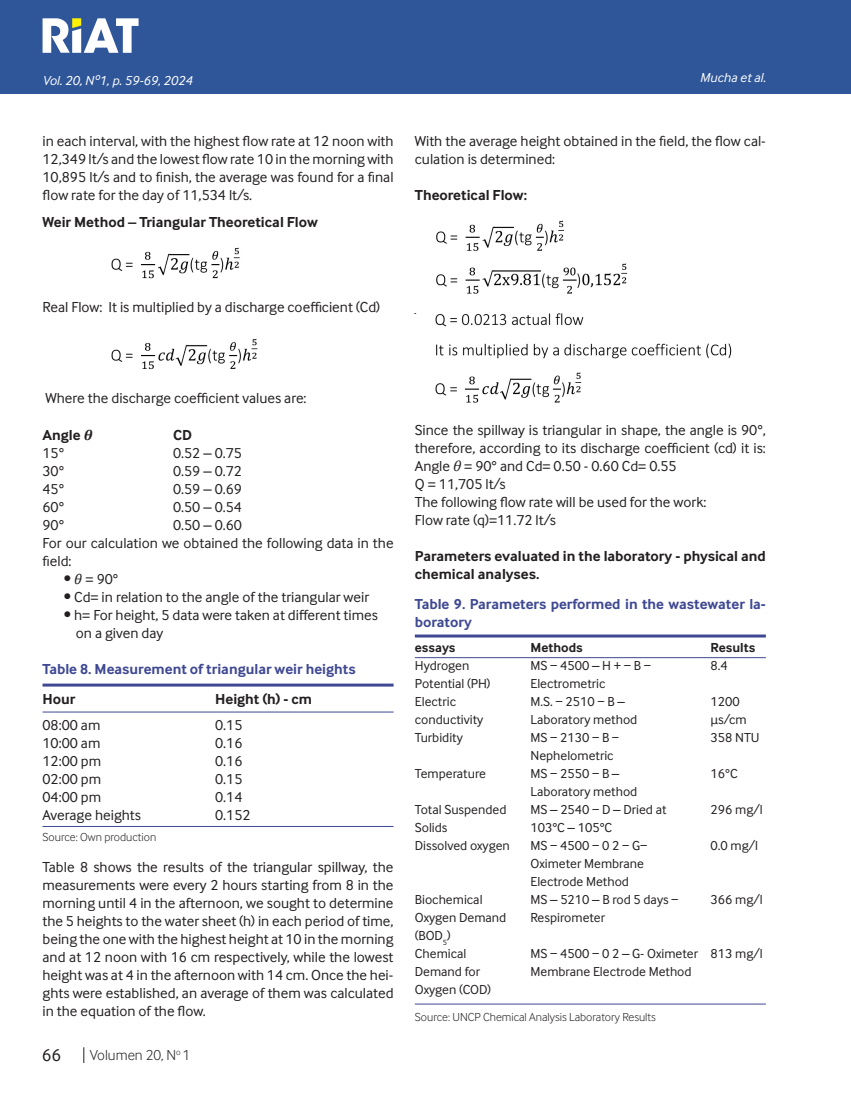
<style>
.page{position:relative;width:851px;height:1106px;background:#fff}
.page>*{position:absolute;margin:0;border:0;box-sizing:border-box;transform-origin:0 0}
.t1{font:18px "Inter Face";color:#231f20}
.Cuerpo_de_Texto{font:15px/18px "Inter Face";color:#231f20;text-align:justify}
.Cuerpo_de_Texto-2{font:700 15px/18px "Inter Face";color:#231f20}
.TABLA_001{font:700 15px/18px "Inter Face";color:#3f4993}
.t2{font:300 15px "Inter Face";color:#231f20}
.Cuerpo_de_Texto-3{font:13.5px "Inter Face";color:#231f20}
.Cuño_de_pagina{font:italic 13.5px "Inter Face";color:#fff}
.Cuerpo_de_Texto-4{font:700 13.5px "Inter Face";color:#231f20}
.Fuente{font:300 12px "Inter Face";color:#231f20}
.s1{font-family:"Cambria";font-style:italic}
</style>
<div class="page">
<div style="left:0;top:0;width:850px;height:94px;background:#2f5699"></div>
<hr style="left:850px;top:0;width:1px;height:94px;background:#2f5699">
<svg style="left:43px;top:18px;width:95px;height:35px"></svg>
<svg style="left:83px;top:1047px;width:1px;height:16px"></svg>
<img style="left:111px;top:339px;width:147px;height:31px">
<img style="left:111px;top:247px;width:129px;height:32px">
<hr style="left:43px;top:683px;width:350px;height:3px;background:#3f4993">
<hr style="left:415px;top:634px;width:350px;height:3px;background:#3f4993">
<hr style="left:43px;top:711px;width:350px;height:1px;background:#3f4993">
<hr style="left:415px;top:657px;width:350px;height:1px;background:#3f4993">
<hr style="left:43px;top:826px;width:350px;height:1px;background:#3f4993">
<hr style="left:415px;top:1003px;width:350px;height:1px;background:#3f4993">
<img style="left:436px;top:220px;width:192px;height:74px">
<img style="left:415px;top:313px;width:317px;height:90px">
<p class="Cuño_de_pagina" style="left:43px;top:72px;width:151px">Vol. 20, Nº1, p. 59-69, 2024</p>
<p class="Cuño_de_pagina" style="left:699px;top:70px;width:67px">Mucha et al.</p>
<p class="Cuerpo_de_Texto" style="left:43px;top:132px;width:352px">in each interval, with the highest flow rate at 12 noon with 12,349 lt/s and the lowest flow rate 10 in the morning with 10,895 lt/s and to finish, the average was found for a final flow rate for the day of 11,534 lt/s.</p>
<p class="Cuerpo_de_Texto-2" style="left:43px;top:213px;width:277px">Weir Method – Triangular Theoretical Flow</p>
<p class="Cuerpo_de_Texto" style="left:415px;top:132px;width:352px">With the average height obtained in the field, the flow cal&shy;culation is determined:</p>
<p class="Cuerpo_de_Texto-2" style="left:415px;top:186px;width:114px">Theoretical Flow:</p>
<p class="Cuerpo_de_Texto" style="left:43px;top:298px;width:339px">Real Flow: It is multiplied by a discharge coefficient (Cd)</p>
<p class="Cuerpo_de_Texto" style="left:46px;top:389px;width:262px">Where the discharge coefficient values are:</p>
<p class="Cuerpo_de_Texto-2" style="left:43px;top:425px;width:40px">Angle</p>
<p class="Cuerpo_de_Texto-2" style="left:173px;top:425px;width:21px">CD</p>
<p class="Cuerpo_de_Texto" style="left:43px;top:443px;width:23px">15°</p>
<p class="Cuerpo_de_Texto" style="left:173px;top:443px;width:70px">0.52 – 0.75</p>
<p class="Cuerpo_de_Texto" style="left:43px;top:461px;width:23px">30°</p>
<p class="Cuerpo_de_Texto" style="left:173px;top:461px;width:70px">0.59 – 0.72</p>
<p class="Cuerpo_de_Texto" style="left:43px;top:479px;width:23px">45°</p>
<p class="Cuerpo_de_Texto" style="left:173px;top:479px;width:70px">0.59 – 0.69</p>
<p class="Cuerpo_de_Texto" style="left:43px;top:497px;width:23px">60°</p>
<p class="Cuerpo_de_Texto" style="left:173px;top:497px;width:70px">0.50 – 0.54</p>
<p class="Cuerpo_de_Texto" style="left:43px;top:515px;width:23px">90°</p>
<p class="Cuerpo_de_Texto" style="left:173px;top:515px;width:70px">0.50 – 0.60</p>
<p class="Cuerpo_de_Texto" style="left:43px;top:533px;width:352px">For our calculation we obtained the following data in the field:</p>
<p class="Cuerpo_de_Texto" style="left:64px;top:569px;width:56px">• = 90°</p>
<p class="Cuerpo_de_Texto" style="left:64px;top:587px;width:307px">• Cd= in relation to the angle of the triangular weir</p>
<p class="Cuerpo_de_Texto" style="left:64px;top:605px;width:315px">• h= For height, 5 data were taken at different times</p>
<p class="Cuerpo_de_Texto" style="left:76px;top:623px;width:89px">on a given day</p>
<p class="TABLA_001" style="left:43px;top:659px;width:314px">Table 8. Measurement of triangular weir heights</p>
<p class="Cuerpo_de_Texto-2" style="left:43px;top:690px;width:34px">Hour</p>
<p class="Cuerpo_de_Texto-2" style="left:215px;top:690px;width:98px">Height (h) - cm</p>
<p class="Cuerpo_de_Texto" style="left:43px;top:716px;width:59px">08:00 am</p>
<p class="Cuerpo_de_Texto" style="left:215px;top:716px;width:29px">0.15</p>
<p class="Cuerpo_de_Texto" style="left:43px;top:734px;width:59px">10:00 am</p>
<p class="Cuerpo_de_Texto" style="left:215px;top:734px;width:29px">0.16</p>
<p class="Cuerpo_de_Texto" style="left:43px;top:752px;width:60px">12:00 pm</p>
<p class="Cuerpo_de_Texto" style="left:215px;top:752px;width:29px">0.16</p>
<p class="Cuerpo_de_Texto" style="left:43px;top:770px;width:60px">02:00 pm</p>
<p class="Cuerpo_de_Texto" style="left:215px;top:770px;width:29px">0.15</p>
<p class="Cuerpo_de_Texto" style="left:43px;top:788px;width:60px">04:00 pm</p>
<p class="Cuerpo_de_Texto" style="left:215px;top:788px;width:29px">0.14</p>
<p class="Cuerpo_de_Texto" style="left:43px;top:806px;width:100px">Average heights</p>
<p class="Cuerpo_de_Texto" style="left:215px;top:806px;width:37px">0.152</p>
<p class="Fuente" style="left:43px;top:830px;width:115px">Source: Own production</p>
<p class="Cuerpo_de_Texto" style="left:43px;top:858px;width:352px">Table 8 shows the results of the triangular spillway, the measurements were every 2 hours starting from 8 in the morning until 4 in the afternoon, we sought to determine the 5 heights to the water sheet (h) in each period of time, being the one with the highest height at 10 in the morning and at 12 noon with 16 cm respectively, while the lowest height was at 4 in the afternoon with 14 cm. Once the hei&shy;ghts were established, an average of them was calculated in the equation of the flow.</p>
<p class="t1" style="left:42px;top:1045px;width:21px">66</p>
<p class="t2" style="left:90px;top:1046px;width:102px">Volumen 20, N<sup>o</sup> 1</p>
<p class="Cuerpo_de_Texto" style="left:415px;top:421px;width:352px">Since the spillway is triangular in shape, the angle is 90°, therefore, according to its discharge coefficient (cd) it is:<br>Angle <span class="s1">θ</span> = 90° and Cd= 0.50 - 0.60 Cd= 0.55</p>
<p class="Cuerpo_de_Texto" style="left:415px;top:475px;width:92px">Q = 11,705 lt/s</p>
<p class="Cuerpo_de_Texto" style="left:415px;top:493px;width:293px">The following flow rate will be used for the work:</p>
<p class="Cuerpo_de_Texto" style="left:415px;top:511px;width:142px">Flow rate (q)=11.72 lt/s</p>
<p class="Cuerpo_de_Texto-2" style="left:415px;top:547px;width:352px">Parameters evaluated in the laboratory - physical and chemical analyses.</p>
<p class="TABLA_001" style="left:415px;top:595px;width:352px">Table 9. Parameters performed in the wastewater la&shy;boratory</p>
<p class="Cuerpo_de_Texto-4" style="left:415px;top:639px;width:42px">essays</p>
<p class="Cuerpo_de_Texto-4" style="left:530px;top:639px;width:54px">Methods</p>
<p class="Cuerpo_de_Texto-4" style="left:710px;top:639px;width:46px">Results</p>
<p class="Cuerpo_de_Texto-3" style="left:415px;top:658px;width:56px">Hydrogen</p>
<p class="Cuerpo_de_Texto-3" style="left:530px;top:658px;width:122px">MS − 4500 – H + − B −</p>
<p class="Cuerpo_de_Texto-3" style="left:710px;top:658px;width:19px">8.4</p>
<p class="Cuerpo_de_Texto-3" style="left:415px;top:676px;width:77px">Potential (PH)</p>
<p class="Cuerpo_de_Texto-3" style="left:530px;top:676px;width:77px">Electrometric</p>
<p class="Cuerpo_de_Texto-3" style="left:415px;top:694px;width:43px">Electric</p>
<p class="Cuerpo_de_Texto-3" style="left:530px;top:694px;width:96px">M.S. − 2510 − B –</p>
<p class="Cuerpo_de_Texto-3" style="left:710px;top:694px;width:31px">1200</p>
<p class="Cuerpo_de_Texto-3" style="left:415px;top:712px;width:70px">conductivity</p>
<p class="Cuerpo_de_Texto-3" style="left:530px;top:712px;width:108px">Laboratory method</p>
<p class="Cuerpo_de_Texto-3" style="left:710px;top:712px;width:38px">µs/cm</p>
<p class="Cuerpo_de_Texto-3" style="left:415px;top:730px;width:49px">Turbidity</p>
<p class="Cuerpo_de_Texto-3" style="left:530px;top:730px;width:90px">MS − 2130 − B −</p>
<p class="Cuerpo_de_Texto-3" style="left:710px;top:730px;width:51px">358 NTU</p>
<p class="Cuerpo_de_Texto-3" style="left:530px;top:748px;width:85px">Nephelometric</p>
<p class="Cuerpo_de_Texto-3" style="left:415px;top:766px;width:73px">Temperature</p>
<p class="Cuerpo_de_Texto-3" style="left:530px;top:766px;width:90px">MS − 2550 − B –</p>
<p class="Cuerpo_de_Texto-3" style="left:710px;top:766px;width:29px">16°C</p>
<p class="Cuerpo_de_Texto-3" style="left:530px;top:784px;width:108px">Laboratory method</p>
<p class="Cuerpo_de_Texto-3" style="left:415px;top:802px;width:93px">Total Suspended</p>
<p class="Cuerpo_de_Texto-3" style="left:530px;top:802px;width:137px">MS – 2540 − D – Dried at</p>
<p class="Cuerpo_de_Texto-3" style="left:710px;top:802px;width:54px">296 mg/l</p>
<p class="Cuerpo_de_Texto-3" style="left:415px;top:820px;width:34px">Solids</p>
<p class="Cuerpo_de_Texto-3" style="left:530px;top:820px;width:83px">103°C – 105°C</p>
<p class="Cuerpo_de_Texto-3" style="left:415px;top:838px;width:96px">Dissolved oxygen</p>
<p class="Cuerpo_de_Texto-3" style="left:530px;top:838px;width:118px">MS − 4500 − 0 2 − G−</p>
<p class="Cuerpo_de_Texto-3" style="left:710px;top:838px;width:49px">0.0 mg/l</p>
<p class="Cuerpo_de_Texto-3" style="left:530px;top:856px;width:115px">Oximeter Membrane</p>
<p class="Cuerpo_de_Texto-3" style="left:530px;top:874px;width:100px">Electrode Method</p>
<p class="Cuerpo_de_Texto-3" style="left:415px;top:892px;width:69px">Biochemical</p>
<p class="Cuerpo_de_Texto-3" style="left:530px;top:892px;width:150px">MS – 5210 – B rod 5 days −</p>
<p class="Cuerpo_de_Texto-3" style="left:710px;top:892px;width:54px">366 mg/l</p>
<p class="Cuerpo_de_Texto-3" style="left:415px;top:910px;width:93px">Oxygen Demand</p>
<p class="Cuerpo_de_Texto-3" style="left:530px;top:910px;width:76px">Respirometer</p>
<p class="Cuerpo_de_Texto-3" style="left:415px;top:928px;width:37px">(BOD<sub>5</sub>)</p>
<p class="Cuerpo_de_Texto-3" style="left:415px;top:946px;width:53px">Chemical</p>
<p class="Cuerpo_de_Texto-3" style="left:530px;top:946px;width:234px">MS − 4500 − 0 2 – G- Oximeter 813 mg/l</p>
<p class="Cuerpo_de_Texto-3" style="left:415px;top:964px;width:67px">Demand for</p>
<p class="Cuerpo_de_Texto-3" style="left:530px;top:964px;width:163px">Membrane Electrode Method</p>
<p class="Cuerpo_de_Texto-3" style="left:415px;top:982px;width:78px">Oxygen (COD)</p>
<p class="Fuente" style="left:415px;top:1010px;width:242px">Source: UNCP Chemical Analysis Laboratory Results</p>
</div>
